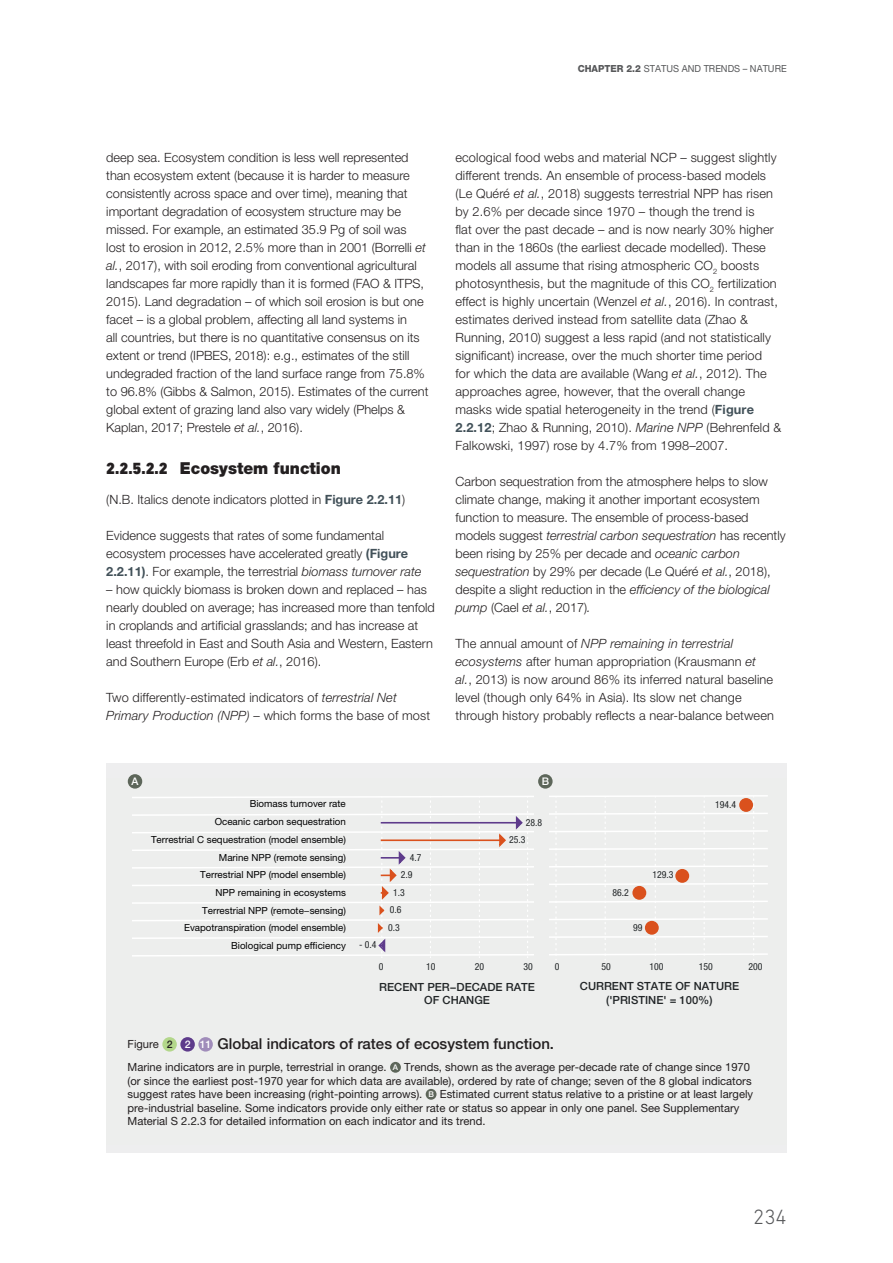
<style>
.page{position:relative;width:893px;height:1263px;background:#fff}
.page>*{position:absolute;margin:0;border:0;box-sizing:border-box;transform-origin:0 0}
.t1{font:300 21px "DIN Next LT Pro";color:#57585a}
.t2{font:900 16.5px "Helvetica Neue LT Pro";color:#231f20;scale:.95 1}
.t3{font:500 15px "Helvetica Neue LT Pro";color:#231f20}
.t4{font:300 12.75px/18px "Helvetica Neue LT Pro";color:#231f20}
.t5{font:11.25px/13.5px "Helvetica Neue LT Pro";color:#231f20}
.t6{font:500 11.25px/13.5px "Helvetica Neue LT Pro";color:#212527;text-align:center}
.t7{font:500 10.5px "Helvetica Neue LT Pro";color:#fff}
.t8{font:9.75px/17.7px "Helvetica Neue LT Pro";color:#000001;text-align:right}
.t9{font:condensed 9.75px "Helvetica Neue LT Pro";color:#212527}
.t10{font:9.75px "Helvetica Neue LT Pro";color:#57585a;scale:.95 1}
.s1{font-weight:800}
.s2{font-style:italic}
.s3{font-family:"DIN Next LT Pro"}
.s4{font-weight:700;color:#425159}
.s5{font-weight:400;font-size:11.25px}
.s6{font-size:10.5px}
.s7{font-size:10.5px;color:#fff}
.s8{font-weight:500;font-size:7.8px;color:#fff}
</style>
<div class="page">
<div style="left:106px;top:763px;width:681px;height:389px;background:#eeeeef"></div>
<svg style="left:132px;top:795px;width:636px;height:165px"></svg>
<div style="left:739px;top:798px;width:14px;height:14px;background:#da511d;border-radius:50%"></div>
<div style="left:675px;top:869px;width:14px;height:14px;background:#da511d;border-radius:50%"></div>
<div style="left:632px;top:886px;width:14px;height:14px;background:#da511d;border-radius:50%"></div>
<div style="left:645px;top:921px;width:14px;height:14px;background:#da511d;border-radius:50%"></div>
<div style="left:128px;top:774px;width:14px;height:15px;background:#5d665a;border-radius:50%"></div>
<div style="left:538px;top:774px;width:15px;height:15px;background:#5d665a;border-radius:50%"></div>
<div style="left:162px;top:1037px;width:15px;height:14px;background:#b3d78b;border-radius:50%"></div>
<div style="left:180px;top:1037px;width:15px;height:14px;background:#5e3b8b;border-radius:50%"></div>
<div style="left:198px;top:1037px;width:15px;height:14px;background:#a08cba;border-radius:50%"></div>
<div style="left:390px;top:1062px;width:11px;height:11px;background:#5d665a;border-radius:50%"></div>
<div style="left:426px;top:1089px;width:10px;height:11px;background:#5d665a;border-radius:50%"></div>
<p class="t10" style="left:578px;top:63px;width:221px"><span class="s1">CHAPTER 2.2</span> STATUS AND TRENDS – NATURE</p>
<p class="t4" style="left:106px;top:148px;width:324px">deep sea. Ecosystem condition is less well represented than ecosystem extent (because it is harder to measure consistently across space and over time), meaning that important degradation of ecosystem structure may be missed. For example, an estimated 35.9 Pg of soil was lost to erosion in 2012, 2.5% more than in 2001 (Borrelli <span class="s2">et al.</span>, 2017), with soil eroding from conventional agricultural landscapes far more rapidly than it is formed (FAO &amp; ITPS, 2015). Land degradation – of which soil erosion is but one facet – is a global problem, affecting all land systems in<br>all countries, but there is no quantitative consensus on its extent or trend (IPBES, 2018): e.g., estimates of the still undegraded fraction of the land surface range from 75.8% to 96.8% (Gibbs &amp; Salmon, 2015). Estimates of the current global extent of grazing land also vary widely (Phelps &amp; Kaplan, 2017; Prestele <span class="s2">et al.</span>, 2016).</p>
<p class="t2" style="left:106px;top:459px;width:248px"><span class="s3">2.2.5.2.2</span> Ecosystem function</p>
<p class="t4" style="left:106px;top:490px;width:300px">(N.B. Italics denote indicators plotted in <span class="s4">Figure 2.2.11</span>)</p>
<p class="t4" style="left:106px;top:526px;width:317px">Evidence suggests that rates of some fundamental ecosystem processes have accelerated greatly <span class="s4">(Figure<br>2.2.11)</span>. For example, the terrestrial <span class="s2">biomass turnover rate</span></p>
<p class="t4" style="left:106px;top:580px;width:330px">– how quickly biomass is broken down and replaced – has nearly doubled on average; has increased more than tenfold in croplands and artificial grasslands; and has increase at least threefold in East and South Asia and Western, Eastern and Southern Europe (Erb <span class="s2">et al.</span>, 2016).</p>
<p class="t4" style="left:106px;top:688px;width:325px">Two differently-estimated indicators of <span class="s2">terrestrial Net<br>Primary Production (NPP)</span> – which forms the base of most</p>
<p class="t4" style="left:455px;top:148px;width:327px">ecological food webs and material NCP – suggest slightly different trends. An ensemble of process-based models (Le Quéré <span class="s2">et al.</span>, 2018) suggests terrestrial NPP has risen by 2.6% per decade since 1970 – though the trend is<br>flat over the past decade – and is now nearly 30% higher than in the 1860s (the earliest decade modelled). These models all assume that rising atmospheric CO<sub>2</sub> boosts photosynthesis, but the magnitude of this CO<sub>2</sub> fertilization effect is highly uncertain (Wenzel <span class="s2">et al.</span>, 2016). In contrast, estimates derived instead from satellite data (Zhao &amp; Running, 2010) suggest a less rapid (and not statistically significant) increase, over the much shorter time period<br>for which the data are available (Wang <span class="s2">et al.</span>, 2012). The approaches agree, however, that the overall change masks wide spatial heterogeneity in the trend (<span class="s4">Figure 2.2.12</span>; Zhao &amp; Running, 2010). <span class="s2">Marine NPP</span> (Behrenfeld &amp; Falkowski, 1997) rose by 4.7% from 1998–2007.</p>
<p class="t4" style="left:455px;top:472px;width:332px">Carbon sequestration from the atmosphere helps to slow climate change, making it another important ecosystem function to measure. The ensemble of process-based models suggest <span class="s2">terrestrial carbon sequestration</span> has recently been rising by 25% per decade and <span class="s2">oceanic carbon sequestration</span> by 29% per decade (Le Quéré <span class="s2">et al.</span>, 2018), despite a slight reduction in the <span class="s2">efficiency of the biological pump</span> (Cael <span class="s2">et al.</span>, 2017)<span class="s2">.</span></p>
<p class="t4" style="left:455px;top:634px;width:320px">The annual amount of <span class="s2">NPP remaining in terrestrial ecosystems</span> after human appropriation (Krausmann <span class="s2">et al.</span>, 2013) is now around 86% its inferred natural baseline level (though only 64% in Asia). Its slow net change through history probably reflects a near-balance between</p>
<p class="t7" style="left:131px;top:775px;width:9px">A</p>
<p class="t7" style="left:542px;top:775px;width:9px">B</p>
<p class="t8" style="left:151px;top:795px;width:196px">Biomass turnover rate<br>Oceanic carbon sequestration<br>Terrestrial C sequestration (model ensemble)<br>Marine NPP (remote sensing)<br>Terrestrial NPP (model ensemble)<br>NPP remaining in ecosystems<br>Terrestrial NPP (remote−sensing)<br>Evapotranspiration (model ensemble)<br>Biological pump efficiency</p>
<p class="t9" style="left:359px;top:939px;width:19px">- 0.4</p>
<p class="t9" style="left:410px;top:851px;width:13px">4.7</p>
<p class="t9" style="left:401px;top:869px;width:13px">2.9</p>
<p class="t9" style="left:393px;top:887px;width:13px">1.3</p>
<p class="t9" style="left:390px;top:904px;width:13px">0.6</p>
<p class="t9" style="left:388px;top:922px;width:13px">0.3</p>
<p class="t9" style="left:526px;top:816px;width:18px">28.8</p>
<p class="t9" style="left:509px;top:834px;width:18px">25.3</p>
<p class="t9" style="left:613px;top:887px;width:18px">86.2</p>
<p class="t9" style="left:652px;top:869px;width:23px">129.3</p>
<p class="t9" style="left:633px;top:922px;width:11px">99</p>
<p class="t9" style="left:715px;top:799px;width:23px">194.4</p>
<p class="t9" style="left:379px;top:961px;width:6px">0</p>
<p class="t9" style="left:426px;top:961px;width:11px">10</p>
<p class="t9" style="left:475px;top:961px;width:11px">20</p>
<p class="t9" style="left:524px;top:961px;width:11px">30</p>
<p class="t9" style="left:555px;top:961px;width:6px">0</p>
<p class="t9" style="left:601px;top:961px;width:11px">50</p>
<p class="t9" style="left:649px;top:961px;width:16px">100</p>
<p class="t9" style="left:699px;top:961px;width:16px">150</p>
<p class="t9" style="left:748px;top:961px;width:16px">200</p>
<p class="t6" style="left:379px;top:980px;width:157px">RECENT PER−DECADE RATE<br>OF CHANGE</p>
<p class="t6" style="left:580px;top:979px;width:161px">CURRENT STATE OF NATURE ('PRISTINE' = 100%)</p>
<p class="t3" style="left:128px;top:1035px;width:428px"><span class="s5">Figure</span> <span class="s6">2</span> <span class="s7">2 11</span> Global indicators of rates of ecosystem function.</p>
<p class="t5" style="left:128px;top:1060px;width:627px">Marine indicators are in purple, terrestrial in orange . <span class="s8">A</span> Trends, shown as the average per-decade rate of change since 1970 (or since the earliest post-1970 year for which data are available), ordered by rate of change; seven of the 8 global indicators suggest rates have been increasing (right-pointing arrows) . <span class="s8">B</span> Estimated current status relative to a pristine or at least largely pre-industrial baseline . Some indicators provide only either rate or status so appear in only one panel . See Supplementary Material S 2 .2 .3 for detailed information on each indicator and its trend .</p>
<h1 class="t1" style="left:753px;top:1205px;width:35px">234</h1>
</div>
